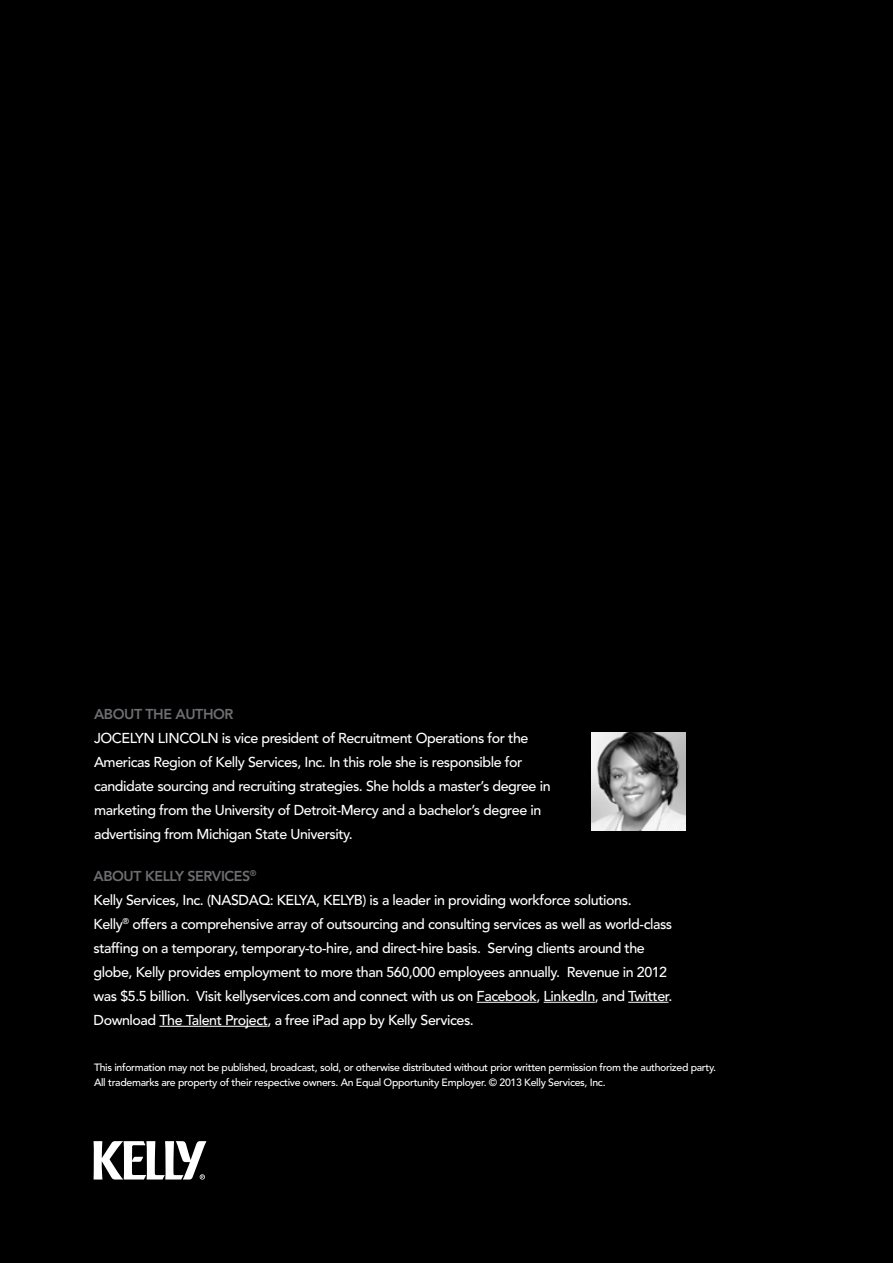
<style>
.page{position:relative;width:893px;height:1263px;background:#000}
.page>*{position:absolute;margin:0;border:0;box-sizing:border-box;transform-origin:0 0}
.t1{font:500 14.25px/24px "Avenir LT Std";letter-spacing:-.03em;color:#fff}
.t2{font:800 14.25px "Avenir LT Std";letter-spacing:-.03em;color:#6d6e71}
.t3{font:500 10.5px/15px "Avenir LT Std";letter-spacing:-.03em;color:#fff}
.s1{font-weight:800;color:#6d6e71}
</style>
<div class="page">
<svg style="left:94px;top:1141px;width:112px;height:38px"></svg>
<img style="left:592px;top:733px;width:94px;height:98px">
<hr style="left:477px;top:1002px;width:60px;height:1px;background:#fff">
<hr style="left:544px;top:1002px;width:51px;height:1px;background:#fff">
<hr style="left:628px;top:1002px;width:40px;height:1px;background:#fff">
<hr style="left:159px;top:1026px;width:109px;height:1px;background:#fff">
<p class="t2" style="left:94px;top:706px;width:141px">ABOUT THE AUTHOR</p>
<p class="t1" style="left:94px;top:727px;width:458px">Jocelyn Li nco ln is vice president of Recruitment Operations for the Americas Region of Kelly Services, Inc. In this role she is responsible for candidate sourcing and recruiting strategies. She holds a master’s degree in marketing from the University of Detroit-Mercy and a bachelor’s degree in advertising from Michigan State University.</p>
<p class="t1" style="left:94px;top:864px;width:580px"><span class="s1">ABOUT KELLY SERVICES</span><sup>®<br></sup>Kelly Services, Inc. (NASDAQ: KELYA, KELYB) is a leader in providing workforce solutions.<br>Kelly<sup>®</sup> offers a comprehensive array of outsourcing and consulting services as well as world-class staffing on a temporary, temporary-to-hire, and direct-hire basis. Serving clients around the globe, Kelly provides employment to more than 560,000 employees annually. Revenue in 2012 was $5.5 billion. Visit kellyservices.com and connect with us on Facebook, LinkedIn, and Twitter.<br>Download The Talent Project, a free iPad app by Kelly Services.</p>
<p class="t3" style="left:94px;top:1060px;width:624px">This information may not be published, broadcast, sold, or otherwise distributed without prior written permission from the authorized party.<br>All trademarks are property of their respective owners. An Equal Opportunity Employer. © 2013 Kelly Services, Inc.</p>
</div>
